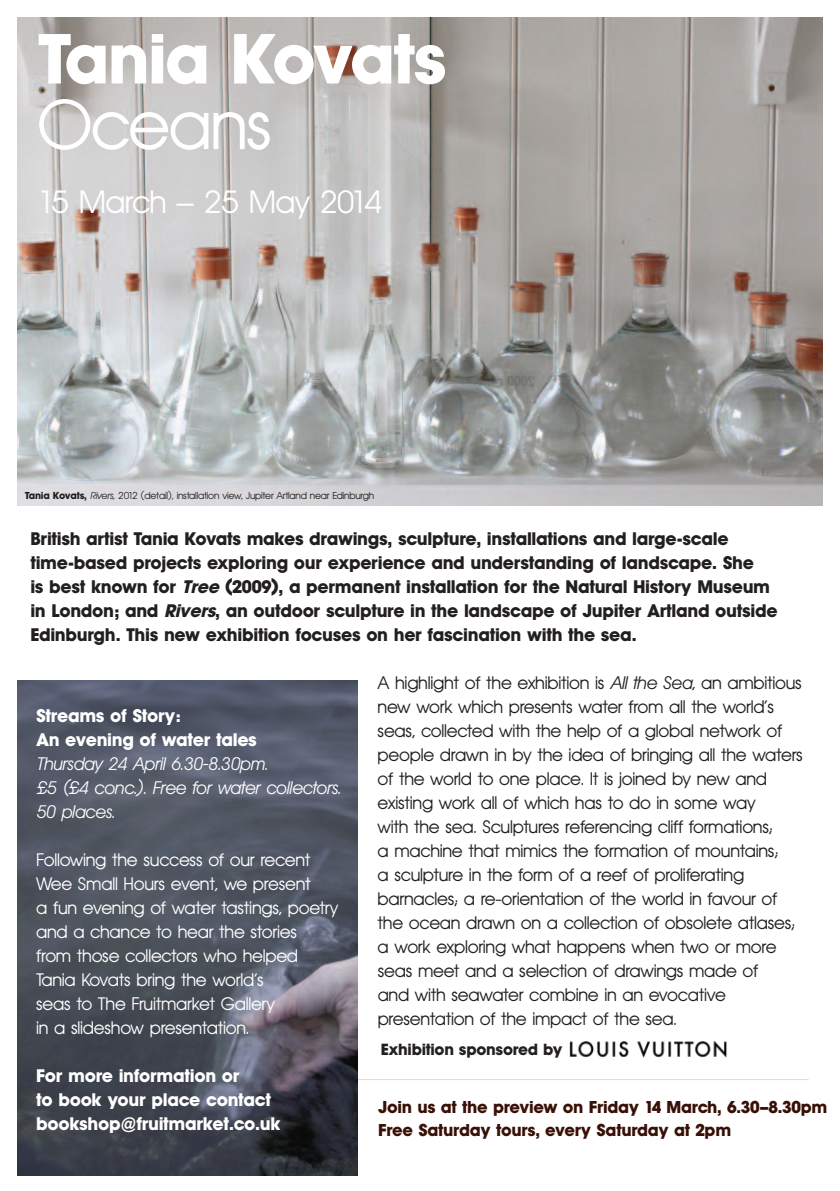
<style>
.page{position:relative;width:840px;height:1191px;background:#fff}
.page>*{position:absolute;margin:0;border:0;box-sizing:border-box;transform-origin:0 0}
.t1{font:700 70px "Avant Garde Two BQ";letter-spacing:-.03em;color:#fff}
.t2{font:70px "Avant Garde Two BQ";letter-spacing:-.03em;color:#fff}
.t3{font:32px "Avant Garde Two BQ";letter-spacing:-.02em;color:#fff}
.t4{font:18px/24px "Avant Garde Two BQ";letter-spacing:-.015em;color:#231f20}
.t5{font:700 18px/24px "Avant Garde Two BQ";letter-spacing:-.015em;color:#231f20}
.t6{font:18px/24px "Avant Garde Two BQ";letter-spacing:-.015em;color:#fff}
.t7{font:700 18px/24px "Avant Garde Two BQ";letter-spacing:-.015em;color:#fff}
.t8{font:italic 18px/24px "Avant Garde BQ";letter-spacing:-.015em;color:#fff}
.t9{font:700 17px/23px "Avant Garde Two BQ";letter-spacing:-.015em;color:#381005}
.t10{font:700 16px "Avant Garde Two BQ";letter-spacing:-.015em;color:#231f20}
.t11{font:10px "Avant Garde Two BQ";letter-spacing:-.03em;color:#231f20}
.s1{font-weight:700}
.s2{font-family:"Avant Garde BQ";font-style:italic}
.s3{font-style:italic}
</style>
<div class="page">
<hr style="left:28px;top:1079px;width:780px;height:1px;background:#fbd1d1">
<img style="left:17px;top:17px;width:805px;height:489px">
<img style="left:17px;top:680px;width:340px;height:495px">
<img style="left:569px;top:1041px;width:158px;height:17px">
<h1 class="t1" style="left:37px;top:19px;width:411px">Tania Kovats</h1>
<h1 class="t2" style="left:37px;top:88px;width:237px">Oceans</h1>
<h2 class="t3" style="left:37px;top:185px;width:346px">15 March – 25 May 2014</h2>
<p class="t11" style="left:25px;top:490px;width:351px"><span class="s1">Tania Kovats,</span> <span class="s2">Rivers</span>, 2012 (detail), installation view, Jupiter Artland near Edinburgh</p>
<p class="t5" style="left:30px;top:526px;width:748px">British artist Tania Kovats makes drawings, sculpture, installations and large-scale time-based projects exploring our experience and understanding of landscape. She<br>is best known for <span class="s3">Tree</span>(2009), a permanent installation for the Natural History Museum in London; and <span class="s3">Rivers</span>, an outdoor sculpture in the landscape of Jupiter Artland outside Edinburgh. This new exhibition focuses on her fascination with the sea.</p>
<p class="t4" style="left:377px;top:671px;width:426px">A highlight of the exhibition is <span class="s2">All the Sea</span>, an ambitious new work which presents water from all the world’s seas, collected with the help of a global network of people drawn in by the idea of bringing all the waters of the world to one place. It is joined by new and existing work all of which has to do in some way<br>with the sea. Sculptures referencing cliff formations;<br>a machine that mimics the formation of mountains;<br>a sculpture in the form of a reef of proliferating barnacles; a re-orientation of the world in favour of the ocean drawn on a collection of obsolete atlases; a work exploring what happens when two or more seas meet and a selection of drawings made of<br>and with seawater combine in an evocative presentation of the impact of the sea.</p>
<p class="t7" style="left:36px;top:703px;width:222px">Streams of Story:<br>An evening of water tales</p>
<p class="t8" style="left:36px;top:752px;width:306px">Thursday 24 April 6.30-8.30pm.<br>£5 (£4 conc.). Free for water collectors.<br>50 places.</p>
<p class="t6" style="left:36px;top:848px;width:303px">Following the success of our recent<br>Wee Small Hours event, we present<br>a fun evening of water tastings, poetry and a chance to hear the stories<br>from those collectors who helped<br>Tania Kovats bring the world’s<br>seas to The Fruitmarket Gallery<br>in a slideshow presentation.</p>
<p class="t7" style="left:36px;top:1063px;width:246px">For more information or<br>to book your place contact bookshop@fruitmarket.co.uk</p>
<p class="t10" style="left:380px;top:1040px;width:183px">Exhibition sponsored by</p>
<p class="t9" style="left:378px;top:1094px;width:450px">Join us at the preview on Friday 14 March, 6.30–8.30pm<br>Free Saturday tours, every Saturday at 2pm</p>
</div>
